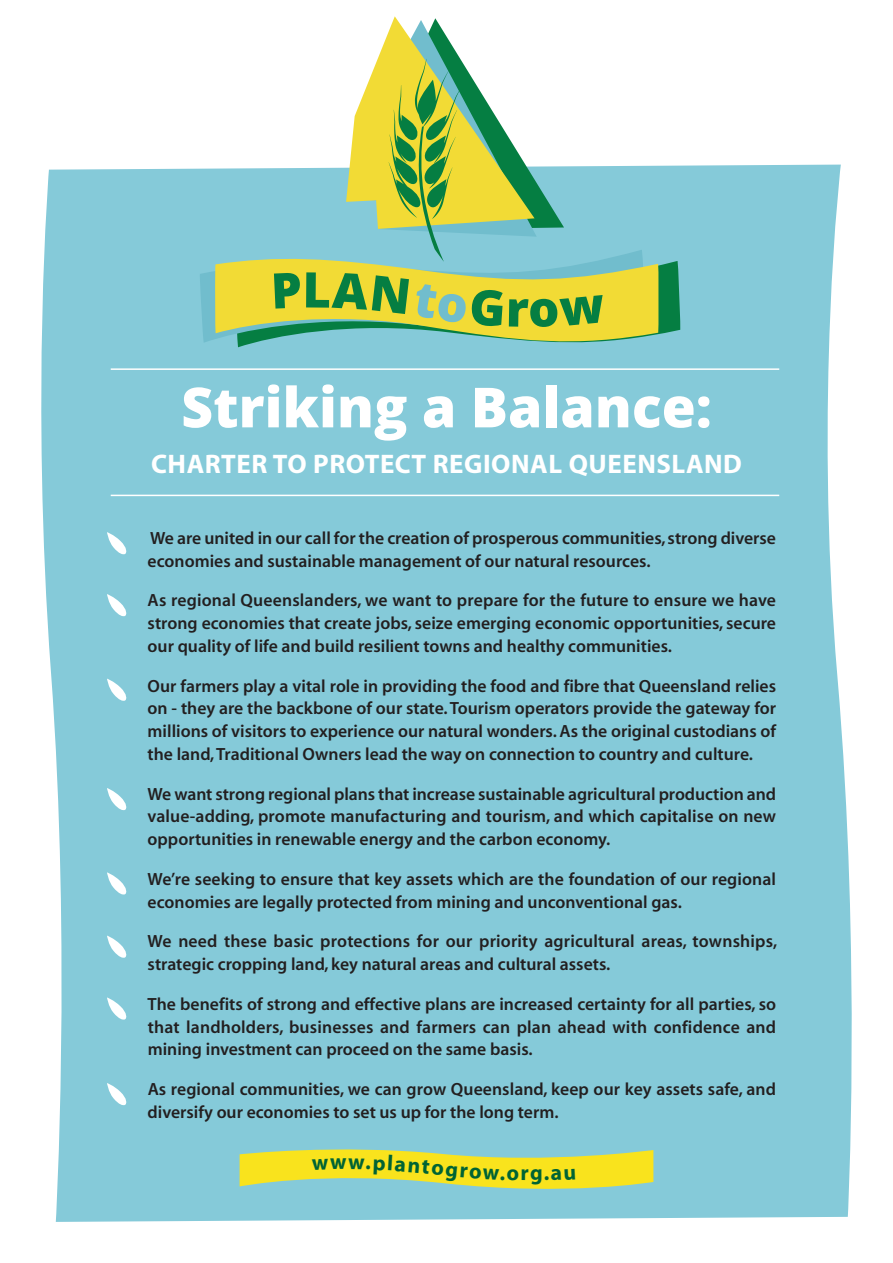
<style>
.page{position:relative;width:893px;height:1263px;background:#fff}
.page>*{position:absolute;margin:0;border:0;box-sizing:border-box;transform-origin:0 0}
.t1{font:800 55.35px "Open Sans";color:#fff}
.t2{font:26.85px "Adobe Corp ID Myriad Bd";letter-spacing:.02em;color:#fff}
.t3{font:21.75px "Adobe Corp ID Myriad Bd";color:#006334}
.t4{font:17.7px/22.8px "Adobe Corp ID Myriad Sb";color:#231f20}
</style>
<div class="page">
<div style="left:41px;top:165px;width:811px;height:1057px;background:#85cad9"></div>
<svg style="left:199px;top:16px;width:482px;height:332px"></svg>
<hr style="left:111px;top:495px;width:668px;height:1px;background:#fff">
<hr style="left:111px;top:368px;width:668px;height:2px;background:#fff">
<svg style="left:107px;top:532px;width:19px;height:23px"></svg>
<svg style="left:107px;top:594px;width:19px;height:23px"></svg>
<svg style="left:107px;top:679px;width:19px;height:22px"></svg>
<svg style="left:107px;top:788px;width:19px;height:23px"></svg>
<svg style="left:107px;top:873px;width:19px;height:22px"></svg>
<svg style="left:107px;top:998px;width:19px;height:22px"></svg>
<svg style="left:107px;top:936px;width:19px;height:22px"></svg>
<svg style="left:107px;top:1083px;width:19px;height:23px"></svg>
<svg style="left:240px;top:1143px;width:413px;height:53px;background:#c7d86d"></svg>
<h1 class="t1" style="left:181px;top:376px;width:532px">Striking a Balance:</h1>
<h2 class="t2" style="left:151px;top:453px;width:592px">CHARTER TO PROTECT REGIONAL QUEENSLAND</h2>
<p class="t4" style="left:148px;top:528px;width:630px">We are united in our call for the creation of prosperous communities, strong diverse economies and sustainable management of our natural resources.</p>
<p class="t4" style="left:148px;top:591px;width:630px;text-align:justify">As regional Queenslanders, we want to prepare for the future to ensure we have strong economies that create jobs, seize emerging economic opportunities, secure our quality of life and build resilient towns and healthy communities.</p>
<p class="t4" style="left:148px;top:676px;width:630px;text-align:justify">Our farmers play a vital role in providing the food and fibre that Queensland relies on - they are the backbone of our state.Tourism operators provide the gateway for millions of visitors to experience our natural wonders.As the original custodians of the land,Traditional Owners lead the way on connection to country and culture.</p>
<p class="t4" style="left:148px;top:784px;width:630px;text-align:justify">We want strong regional plans that increase sustainable agricultural production and value-adding, promote manufacturing and tourism, and which capitalise on new opportunities in renewable energy and the carbon economy.</p>
<p class="t4" style="left:148px;top:869px;width:630px">We’re seeking to ensure that key assets which are the foundation of our regional economies are legally protected from mining and unconventional gas.</p>
<p class="t4" style="left:148px;top:932px;width:631px">We need these basic protections for our priority agricultural areas, townships, strategic cropping land, key natural areas and cultural assets.</p>
<p class="t4" style="left:148px;top:994px;width:630px;text-align:justify">The benefits of strong and effective plans are increased certainty for all parties, so that landholders, businesses and farmers can plan ahead with confidence and mining investment can proceed on the same basis.</p>
<p class="t4" style="left:148px;top:1079px;width:630px">As regional communities, we can grow Queensland, keep our key assets safe, and diversify our economies to set us up for the long term.</p>
<p class="t3" style="left:530px;top:1165px;width:14px">g</p>
</div>
